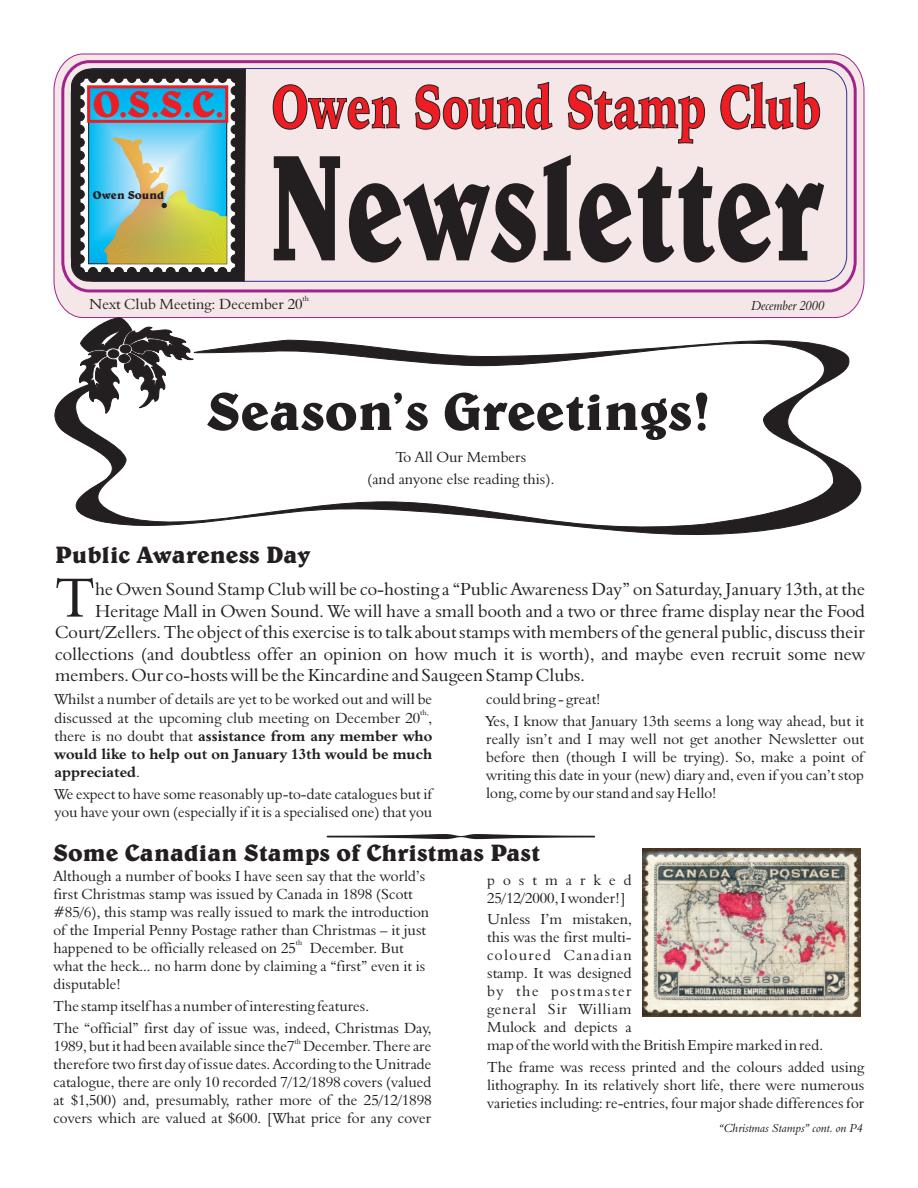
<style>
.page{position:relative;width:918px;height:1188px;background:#fff}
.page>*{position:absolute;margin:0;border:0;box-sizing:border-box;transform-origin:0 0}
.t1{font:56.7px "Aldine 401 BT Roman A";color:#231f20}
.t2{font:700 54px "Belwe BT";color:#231f20}
.t3{font:700 37.65px "Belwe BT";color:#ee1d23;scale:.96 1}
.t4{font:700 24px "Belwe BT";color:#231f20}
.t5{font:18px/21.6px "Aldine 401 BT Roman A";color:#231f20;text-align:justify}
.t6{font:15px/18px "Aldine 401 BT Roman A";color:#231f20}
.t7{font:15px "Aldine 401 BT Roman A,Bold";color:#231f20}
.t8{font:13.5px "Aldine 401 BT Roman A,Italic";color:#231f20;scale:.93 1}
.t9{font:12px "Aldine 401 BT Roman A,Italic";color:#231f20}
.t10{font:700 11.55px "Belwe BT";color:#231f20}
.t11{font:7.5px "Aldine 401 BT Roman A";color:#231f20}
.s1{font-family:"Aldine 401 BT Roman A"}
</style>
<div class="page">
<svg style="left:54px;top:54px;width:810px;height:264px;fill:#f5e7e8"></svg>
<svg style="left:60px;top:59px;width:798px;height:235px"></svg>
<svg style="left:273px;top:82px;width:547px;height:61px"></svg>
<svg style="left:274px;top:155px;width:550px;height:108px;fill:#f5e7e8"></svg>
<svg style="left:71px;top:69px;width:175px;height:212px"></svg>
<div style="left:87px;top:85px;width:141px;height:38px;border:3px solid #ee1d23"></div>
<svg style="left:54px;top:339px;width:808px;height:196px"></svg>
<svg style="left:76px;top:317px;width:119px;height:97px"></svg>
<div style="left:108px;top:350px;width:11px;height:8px;background:#231f20;border:1px solid #231f20;border-radius:50%"></div>
<div style="left:120px;top:345px;width:11px;height:8px;background:#231f20;border:1px solid #231f20;border-radius:50%"></div>
<div style="left:119px;top:354px;width:11px;height:9px;background:#231f20;border:1px solid #231f20;border-radius:50%"></div>
<img style="left:643px;top:848px;width:217px;height:169px">
<h3 class="t3" style="left:93px;top:88px;width:139px">O.S.S.C.</h3>
<p class="t10" style="left:93px;top:190px;width:73px">Owen Sound</p>
<p class="t6" style="left:89px;top:296px;width:215px">Next Club Meeting: December 20</p>
<p class="t11" style="left:303px;top:296px;width:8px">th</p>
<h2 class="t2" style="left:207px;top:389px;width:506px">Season’s Greetings!</h2>
<p class="t6" style="left:367px;top:448px;width:189px;line-height:21.6px;text-align:center">To All Our Members<br>(and anyone else reading this).</p>
<p class="t8" style="left:752px;top:300px;width:80px">December 2000</p>
<h3 class="t4" style="left:55px;top:545px;width:257px">Public Awareness Day</h3>
<p class="t5" style="left:95px;top:580px;width:771px">he Owen Sound Stamp Club will be co-hosting a “Public Awareness Day” on Saturday, January 13th, at the</p>
<h1 class="t1" style="left:55px;top:574px;width:42px">T</h1>
<p class="t5" style="left:55px;top:601px;width:812px;text-indent:40px">Heritage Mall in Owen Sound. We will have a small booth and a two or three frame display near the Food Court/Zellers. The object of this exercise is to talk about stamps with members of the general public, discuss their collections (and doubtless offer an opinion on how much it is worth), and maybe even recruit some new members. Our co-hosts will be the Kincardine and Saugeen Stamp Clubs.</p>
<p class="t6" style="left:55px;top:691px;width:379px">Whilst a number of details are yet to be worked out and will be</p>
<p class="t6" style="left:486px;top:691px;width:116px">could bring - great!</p>
<p class="t11" style="left:420px;top:709px;width:10px">th,</p>
<p class="t6" style="left:55px;top:710px;width:379px">discussed at the upcoming club meeting on December 20 ,</p>
<p class="t6" style="left:486px;top:713px;width:379px">Yes, I know that January 13th seems a long way ahead, but it</p>
<p class="t7" style="left:55px;top:729px;width:379px"><span class="s1">there is no doubt that</span> assistance from any member who</p>
<p class="t6" style="left:486px;top:731px;width:379px">really isn’t and I may well not get another Newsletter out</p>
<p class="t7" style="left:55px;top:748px;width:379px">would like to help out on January 13th would be much</p>
<p class="t6" style="left:486px;top:749px;width:379px">before then (though I will be trying). So, make a point of</p>
<p class="t7" style="left:55px;top:766px;width:87px">appreciated<span class="s1">.</span></p>
<p class="t6" style="left:486px;top:767px;width:379px">writing this date in your (new) diary and, even if you can’t stop</p>
<p class="t6" style="left:54px;top:786px;width:379px">We expect to have some reasonably up-to-date catalogues but if</p>
<p class="t6" style="left:486px;top:785px;width:232px">long, come by our stand and say Hello!</p>
<p class="t6" style="left:54px;top:804px;width:379px">you have your own (especially if it is a specialised one) that you</p>
<h3 class="t4" style="left:53px;top:843px;width:488px">Some Canadian Stamps of Christmas Past</h3>
<p class="t6" style="left:53px;top:868px;width:377px">Although a number of books I have seen say that the world’s first Christmas stamp was issued by Canada in 1898 (Scott #85/6), this stamp was really issued to mark the introduction of the Imperial Penny Postage rather than Christmas – it just</p>
<p class="t11" style="left:296px;top:940px;width:8px">th</p>
<p class="t6" style="left:53px;top:940px;width:374px">happened to be officially released on 25 December. But what the heck... no harm done by claiming a “first” even it is disputable!</p>
<p class="t6" style="left:53px;top:997px;width:380px;line-height:21.6px">The stamp itself has a number of interesting features.<br>The “official” first day of issue was, indeed, Christmas Day,</p>
<p class="t11" style="left:294px;top:1038px;width:8px">th</p>
<p class="t6" style="left:53px;top:1039px;width:380px;text-align:justify">1989, but it had been available since the7 December. There are therefore two first day of issue dates. According to the Unitrade catalogue, there are only 10 recorded 7/12/1898 covers (valued at $1,500) and, presumably, rather more of the 25/12/1898 covers which are valued at $600. [What price for any cover</p>
<p class="t6" style="left:487px;top:872px;width:146px">postmarked<br>25/12/2000, I wonder!]</p>
<p class="t6" style="left:487px;top:911px;width:146px;text-align:justify">Unless I’m mistaken, this was the first multi&shy;coloured Canadian stamp. It was designed by the</p>
<p class="t6" style="left:487px;top:983px;width:337px;text-indent:64px">postmaster<br>general Sir William<br>Mulock and depicts a<br>map of the world with the British Empire marked in red.</p>
<p class="t6" style="left:487px;top:1059px;width:379px;text-align:justify">The frame was recess printed and the colours added using lithography. In its relatively short life, there were numerous varieties including: re-entries, four major shade differences for</p>
<p class="t9" style="left:719px;top:1123px;width:145px">“Christmas Stamps” cont. on P4</p>
</div>
